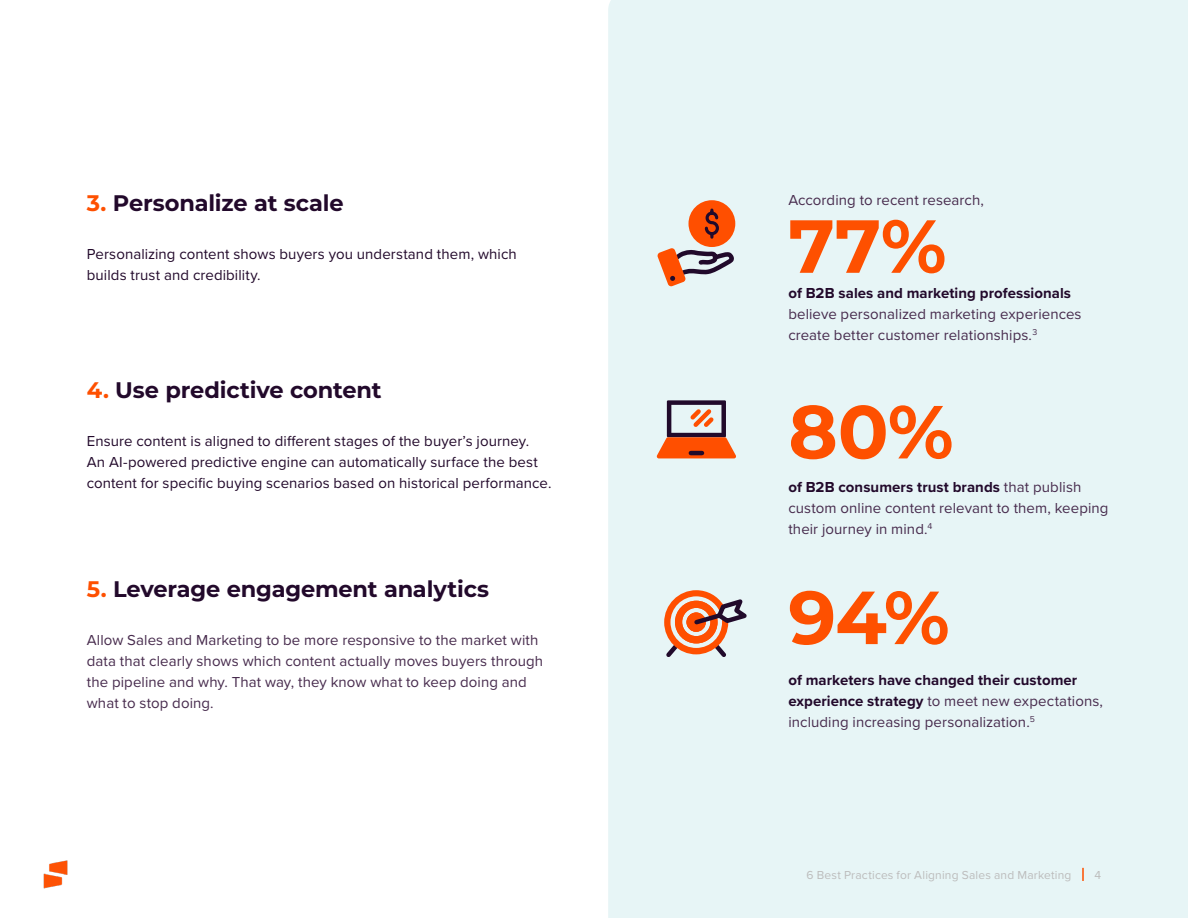
<style>
.page{position:relative;width:1188px;height:918px;background:#fff}
.page>*{position:absolute;margin:0;border:0;box-sizing:border-box;transform-origin:0 0}
.t1{font:700 75px "Montserrat";color:#fe5000}
.Body{font:700 22.5px "Montserrat";letter-spacing:-.01em;color:#22092b}
.Body-2{font:15px/21px "Proxima Nova";letter-spacing:.005em;color:#472b4d}
.Body-3{font:15px/21px "Proxima Nova";letter-spacing:.005em;color:#22092b}
.t2{font:12px "Proxima Nova";letter-spacing:.015em;color:#bcbcbc}
.s1{color:#fe5000}
.s2{font-weight:700;color:#22092b}
</style>
<div class="page">
<img style="left:43px;top:860px;width:25px;height:28px">
<div style="left:608px;top:0;width:580px;height:918px;background:#e7f5f6"></div>
<div style="left:689px;top:200px;width:46px;height:47px;background:#ff4f00;border-radius:50%"></div>
<svg style="left:657px;top:247px;width:81px;height:40px;background:#c6a8a0"></svg>
<svg style="left:704px;top:208px;width:15px;height:31px"></svg>
<svg style="left:656px;top:400px;width:81px;height:58px;background:#cb937e"></svg>
<svg style="left:662px;top:590px;width:93px;height:71px;background:#deac97"></svg>
<svg style="left:1082px;top:868px;width:2px;height:13px"></svg>
<p class="Body" style="left:87px;top:188px;width:258px"><span class="s1">3.</span> Personalize at scale</p>
<p class="Body-3" style="left:87px;top:242px;width:432px">Personalizing content shows buyers you understand them, which builds trust and credibility.</p>
<p class="Body" style="left:87px;top:375px;width:296px"><span class="s1">4.</span> Use predictive content</p>
<p class="Body-3" style="left:87px;top:430px;width:466px">Ensure content is aligned to different stages of the buyer’s journey.<br>An AI-powered predictive engine can automatically surface the best content for specific buying scenarios based on historical performance.</p>
<p class="Body" style="left:87px;top:574px;width:404px"><span class="s1">5.</span> Leverage engagement analytics</p>
<p class="Body-2" style="left:87px;top:629px;width:458px">Allow Sales and Marketing to be more responsive to the market with data that clearly shows which content actually moves buyers through the pipeline and why. That way, they know what to keep doing and what to stop doing.</p>
<p class="Body-2" style="left:788px;top:189px;width:197px">According to recent research,</p>
<h1 class="t1" style="left:788px;top:196px;width:160px">77%</h1>
<p class="Body-2" style="left:788px;top:282px;width:295px"><span class="s2">of B2B sales and marketing professionals </span>believe personalized marketing experiences create better customer relationships.<sup>3</sup></p>
<h1 class="t1" style="left:788px;top:382px;width:167px">80%</h1>
<p class="Body-2" style="left:788px;top:475px;width:322px"><span class="s2">of B2B consumers trust brands</span> that publish custom online content relevant to them, keeping their journey in mind.<sup>4</sup></p>
<h1 class="t1" style="left:788px;top:568px;width:163px">94%</h1>
<p class="Body-2" style="left:788px;top:669px;width:316px"><span class="s2">of marketers have changed their customer experience strategy</span> to meet new expectations, including increasing personalization.<sup>5</sup></p>
<p class="t2" style="left:807px;top:866px;width:266px">6 Best Practices for Aligning Sales and Marketing</p>
<p class="t2" style="left:1095px;top:866px;width:8px">4</p>
</div>
